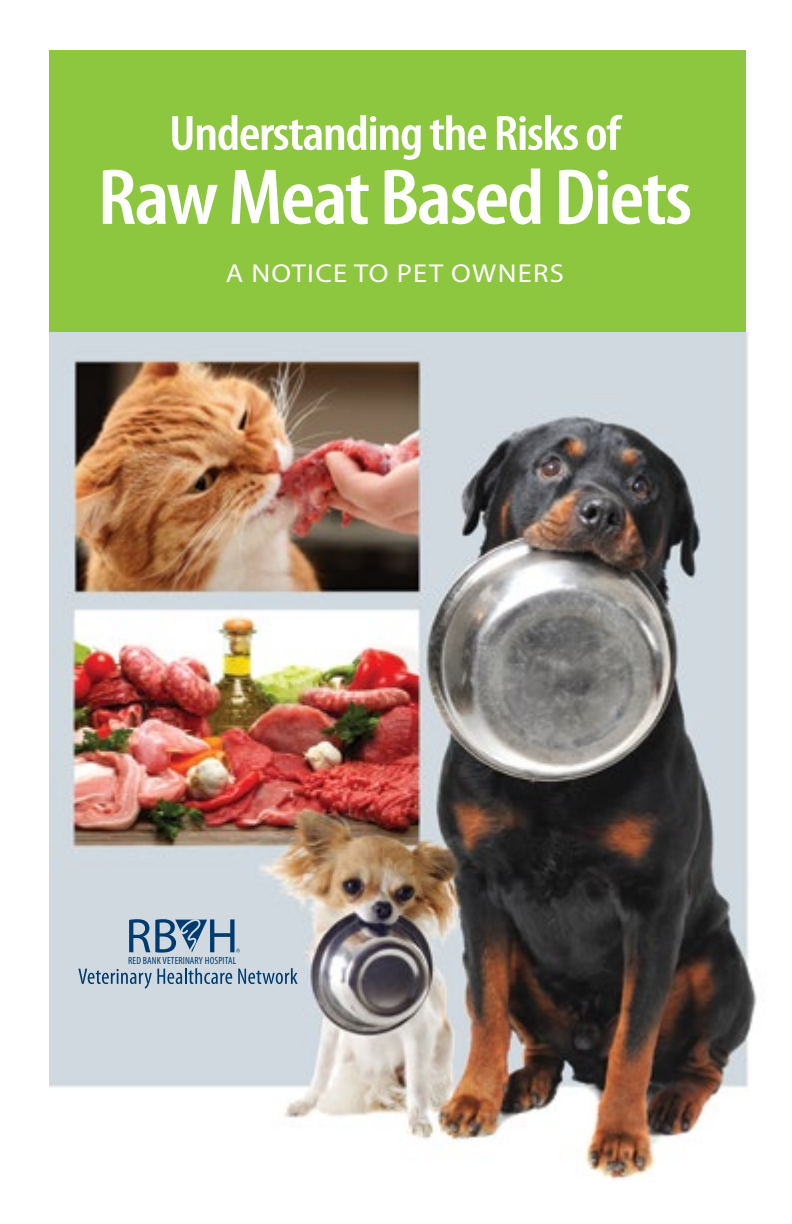
<style>
.page{position:relative;width:792px;height:1224px;background:#fff}
.page>*{position:absolute;margin:0;border:0;box-sizing:border-box;transform-origin:0 0}
.t1{font:600 condensed 80px "Myriad Pro";letter-spacing:-.025em;color:#fff;scale:1.1 1}
.t2{font:600 condensed 50px "Myriad Pro";letter-spacing:-.025em;color:#fff;scale:1.1 1}
.t3{font:26px "Myriad Pro";letter-spacing:.045em;color:#fff;scale:1.1 1}
.t4{font:condensed 10.4px "Myriad Pro";letter-spacing:.01em;color:#00467f}
</style>
<div class="page">
<img style="left:49px;top:332px;width:708px;height:848px">
<div style="left:49px;top:50px;width:697px;height:282px;background:#8dc63f"></div>
<img style="left:75px;top:804px;width:225px;height:186px">
<svg style="left:78px;top:968px;width:154px;height:21px;background:#a1b5c6"></svg>
<svg style="left:238px;top:968px;width:60px;height:16px"></svg>
<svg style="left:129px;top:915px;width:111px;height:42px;background:#8fa7bc"></svg>
<h2 class="t2" style="left:169px;top:106px;width:412px">Understanding the Risks of</h2>
<h1 class="t1" style="left:98px;top:154px;width:542px">Raw Meat Based Diets</h1>
<h3 class="t3" style="left:226px;top:257px;width:309px">A NOTICE TO PET OWNERS</h3>
<p class="t4" style="left:128px;top:954px;width:110px">RED BANK VETERINARY HOSPITAL</p>
</div>
